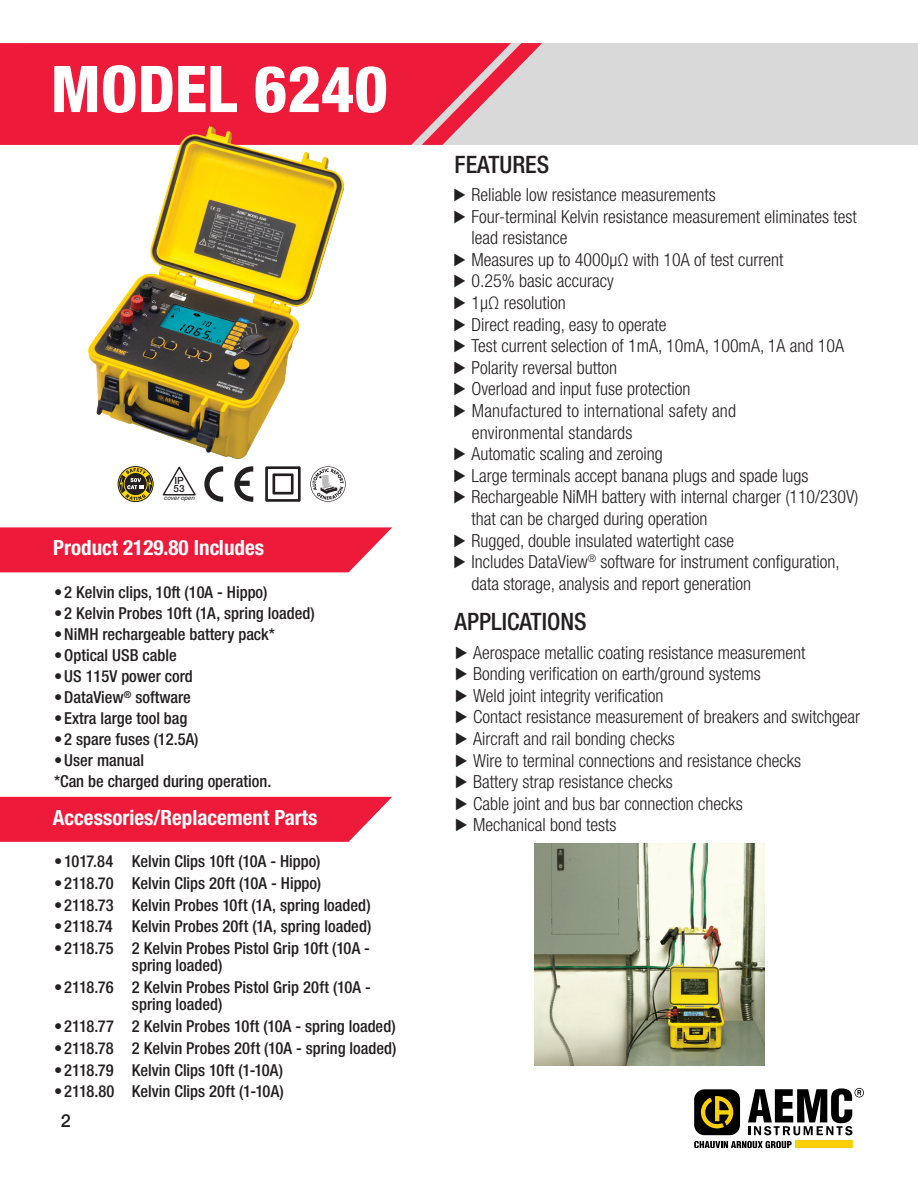
<style>
.page{position:relative;width:918px;height:1188px;background:#fff}
.page>*{position:absolute;margin:0;border:0;box-sizing:border-box;transform-origin:0 0}
.t1{font:800 condensed 64.5px "Helvetica Neue LT Std";color:#fff}
.t2{font:500 condensed 24px "Helvetica Neue LT Std";color:#231f20}
.t3{font:700 condensed 21px "Helvetica Neue LT Std";color:#fff}
.t4{font:300 condensed 18px/21.6px "Helvetica Neue LT Std";color:#231f20}
.t5{font:500 18px "Helvetica Neue LT Std";color:#231f20}
.t6{font:500 condensed 16.5px/17.2px "Helvetica Neue LT Std";color:#231f20}
.t7{font:500 10.05px/7.9px "Helvetica Neue LT Std";color:#231f20}
.t8{font:italic 6.15px "Helvetica";color:#231f20}
.s1{font-family:"Arial Narrow";font-weight:400;font-stretch:normal}
</style>
<div class="page">
<div style="left:27px;top:43px;width:891px;height:102px;background:#d9d9d9"></div>
<svg style="left:511px;top:43px;width:31px;height:32px"></svg>
<svg style="left:0;top:43px;width:511px;height:102px;background:#eb2745"></svg>
<hr style="left:917px;top:43px;width:1px;height:102px;background:#3e3e3f">
<div style="left:795px;top:1141px;width:57px;height:7px;background:#fcd009"></div>
<svg style="left:694px;top:1141px;width:98px;height:7px"></svg>
<div style="left:694px;top:1089px;width:46px;height:46px;background:#000;border-radius:10px"></div>
<svg style="left:701px;top:1096px;width:33px;height:32px"></svg>
<svg style="left:748px;top:1088px;width:116px;height:47px"></svg>
<svg style="left:0;top:527px;width:392px;height:45px;background:#ee2745"></svg>
<svg style="left:0;top:797px;width:392px;height:45px;background:#ed2644"></svg>
<img style="left:89px;top:127px;width:254px;height:331px">
<div style="left:118px;top:466px;width:35px;height:36px;border:1px solid #231f20;border-radius:50%"></div>
<svg style="left:119px;top:468px;width:33px;height:32px"></svg>
<svg style="left:265px;top:466px;width:36px;height:36px"></svg>
<svg style="left:234px;top:466px;width:19px;height:36px"></svg>
<svg style="left:204px;top:466px;width:19px;height:36px"></svg>
<svg style="left:162px;top:466px;width:34px;height:29px"></svg>
<svg style="left:310px;top:466px;width:36px;height:36px"></svg>
<img style="left:535px;top:844px;width:229px;height:222px">
<h1 class="t1" style="left:51px;top:49px;width:339px">MODEL 6240</h1>
<p class="t7" style="left:174px;top:476px;width:13px">IP<br>53</p>
<p class="t8" style="left:164px;top:494px;width:32px">cover open</p>
<p class="t3" style="left:53px;top:535px;width:212px">Product 2129.80 Includes</p>
<p class="t6" style="left:54px;top:583px;width:215px">• 2 Kelvin clips, 10ft (10A - Hippo)</p>
<p class="t6" style="left:54px;top:605px;width:262px">• 2 Kelvin Probes 10ft (1A, spring loaded)</p>
<p class="t6" style="left:54px;top:626px;width:222px">•NiMH rechargeable battery pack*</p>
<p class="t6" style="left:54px;top:647px;width:124px">•Optical USB cable</p>
<p class="t6" style="left:54px;top:668px;width:140px">•US 115V power cord</p>
<p class="t6" style="left:54px;top:689px;width:138px">•DataView<sup>®</sup> software</p>
<p class="t6" style="left:54px;top:710px;width:135px">• Extra large tool bag</p>
<p class="t6" style="left:54px;top:731px;width:146px">• 2 spare fuses (12.5A)</p>
<p class="t6" style="left:54px;top:750px;width:219px;line-height:21px">•User manual<br>*Can be charged during operation.</p>
<p class="t3" style="left:53px;top:804px;width:266px">Accessories/Replacement Parts</p>
<p class="t6" style="left:54px;top:852px;width:268px">• 1017.84 Kelvin Clips 10ft (10A - Hippo)</p>
<p class="t6" style="left:54px;top:874px;width:269px">• 2118.70 Kelvin Clips 20ft (10A - Hippo)</p>
<p class="t6" style="left:54px;top:896px;width:318px">• 2118.73 Kelvin Probes 10ft (1A, spring loaded)</p>
<p class="t6" style="left:54px;top:918px;width:319px">• 2118.74 Kelvin Probes 20ft (1A, spring loaded)</p>
<p class="t6" style="left:132px;top:939px;width:240px;text-indent:-78px">• 2118.75 2 Kelvin Probes Pistol Grip 10ft (10A - spring loaded)</p>
<p class="t6" style="left:132px;top:978px;width:240px;text-indent:-78px">• 2118.76 2 Kelvin Probes Pistol Grip 20ft (10A - spring loaded)</p>
<p class="t6" style="left:54px;top:1017px;width:343px">• 2118.77 2 Kelvin Probes 10ft (10A - spring loaded)</p>
<p class="t6" style="left:54px;top:1039px;width:344px">• 2118.78 2 Kelvin Probes 20ft (10A - spring loaded)</p>
<p class="t6" style="left:54px;top:1061px;width:230px">• 2118.79 Kelvin Clips 10ft (1-10A)</p>
<p class="t6" style="left:54px;top:1083px;width:231px">• 2118.80 Kelvin Clips 20ft (1-10A)</p>
<p class="t5" style="left:61px;top:1110px;width:12px">2</p>
<h2 class="t2" style="left:455px;top:150px;width:96px">FEATURES</h2>
<p class="t4" style="left:455px;top:184px;width:263px"><span class="s1">►</span>Reliable low resistance measurements</p>
<p class="t4" style="left:455px;top:205px;width:404px"><span class="s1">►</span>Four-terminal Kelvin resistance measurement eliminates test</p>
<p class="t4" style="left:472px;top:227px;width:97px">lead resistance</p>
<p class="t4" style="left:455px;top:248px;width:330px"><span class="s1">►</span>Measures up to 4000μΩ with 10A of test current</p>
<p class="t4" style="left:455px;top:270px;width:161px"><span class="s1">►</span>0.25% basic accuracy</p>
<p class="t4" style="left:455px;top:292px;width:113px"><span class="s1">►</span>1μΩ resolution</p>
<p class="t4" style="left:455px;top:313px;width:213px"><span class="s1">►</span>Direct reading, easy to operate</p>
<p class="t4" style="left:455px;top:335px;width:391px"><span class="s1">►</span>Test current selection of 1mA, 10mA, 100mA, 1A and 10A</p>
<p class="t4" style="left:455px;top:356px;width:164px"><span class="s1">►</span>Polarity reversal button</p>
<p class="t4" style="left:455px;top:378px;width:237px"><span class="s1">►</span>Overload and input fuse protection</p>
<p class="t4" style="left:455px;top:400px;width:283px"><span class="s1">►</span>Manufactured to international safety and</p>
<p class="t4" style="left:472px;top:421px;width:162px">environmental standards</p>
<p class="t4" style="left:455px;top:443px;width:210px"><span class="s1">►</span>Automatic scaling and zeroing</p>
<p class="t4" style="left:455px;top:464px;width:355px"><span class="s1">►</span>Large terminals accept banana plugs and spade lugs</p>
<p class="t4" style="left:455px;top:486px;width:405px"><span class="s1">►</span>Rechargeable NiMH battery with internal charger (110/230V)</p>
<p class="t4" style="left:472px;top:508px;width:237px">that can be charged during operation</p>
<p class="t4" style="left:455px;top:529px;width:281px"><span class="s1">►</span>Rugged, double insulated watertight case</p>
<p class="t4" style="left:455px;top:551px;width:387px"><span class="s1">►</span>Includes DataView<sup>®</sup> software for instrument configuration,</p>
<p class="t4" style="left:472px;top:572px;width:281px">data storage, analysis and report generation</p>
<h2 class="t2" style="left:455px;top:607px;width:134px">APPLICATIONS</h2>
<p class="t4" style="left:456px;top:641px;width:406px"><span class="s1">►</span>Aerospace metallic coating resistance measurement <span class="s1">►</span>Bonding verification on earth/ground systems<br><span class="s1">►</span>Weld joint integrity verification<br><span class="s1">►</span>Contact resistance measurement of breakers and switchgear <span class="s1">►</span>Aircraft and rail bonding checks<br><span class="s1">►</span>Wire to terminal connections and resistance checks <span class="s1">►</span>Battery strap resistance checks<br><span class="s1">►</span>Cable joint and bus bar connection checks<br><span class="s1">►</span>Mechanical bond tests</p>
</div>
